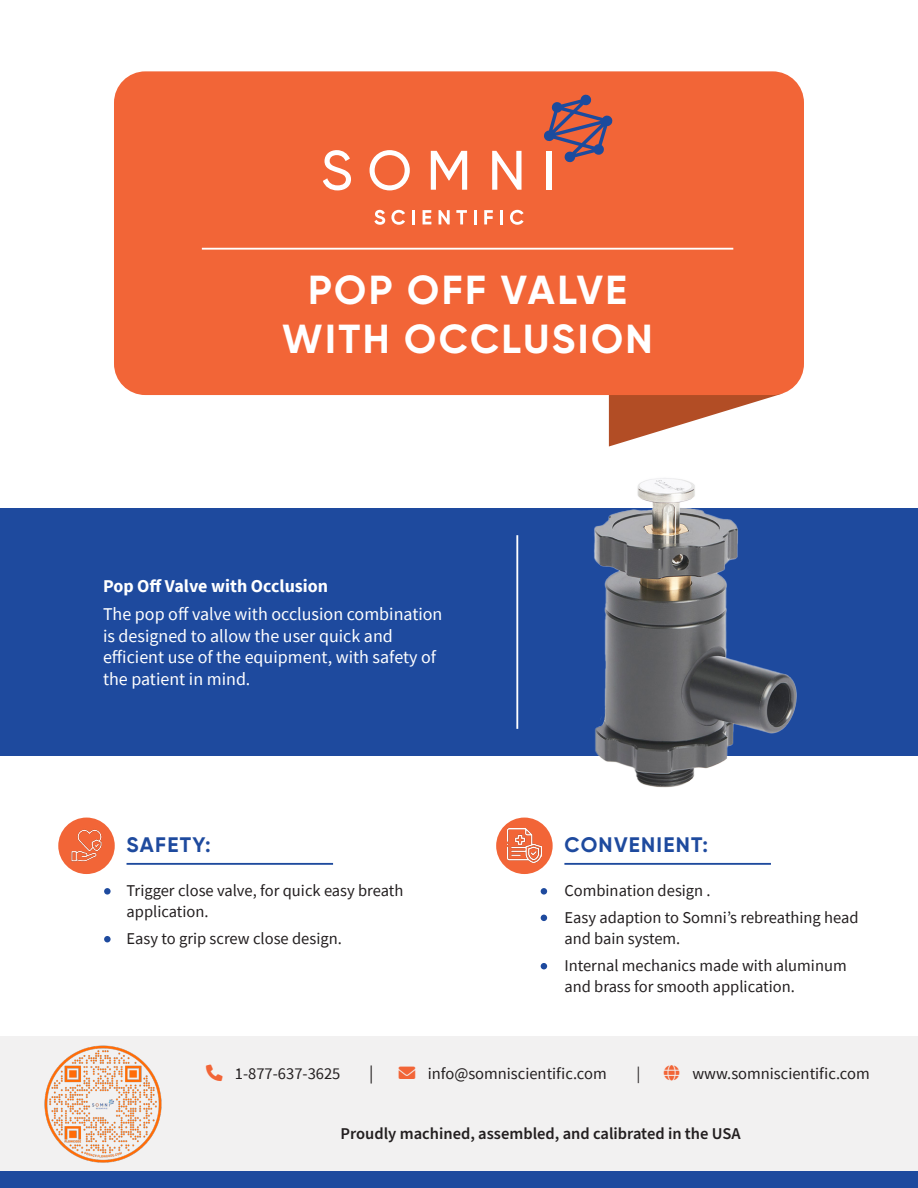
<style>
.page{position:relative;width:918px;height:1188px;background:#fff}
.page>*{position:absolute;margin:0;border:0;box-sizing:border-box;transform-origin:0 0}
.t1{font:700 40.5px/48.6px "Gilroy";letter-spacing:.06em;color:#fff;text-align:center}
.t2{font:700 21px "Gilroy";letter-spacing:.06em;color:#1e4a9e}
.t3{font:18px/21.6px "Source Sans Pro";color:#fff}
.t4{font:700 18px "Source Sans Pro";color:#fff}
.t5{font:18px "Source Sans Pro";color:#231f20}
.t6{font:16.5px/21px "Source Sans Pro";color:#231f20}
.t7{font:600 16.5px "Source Sans Pro";color:#231f20}
.s1{color:#f26537}
</style>
<div class="page">
<div style="left:0;top:1036px;width:918px;height:136px;background:#f2f1f1"></div>
<div style="left:0;top:1172px;width:918px;height:16px;background:#1e4a9e"></div>
<svg style="left:609px;top:393px;width:174px;height:53px"></svg>
<div style="left:114px;top:71px;width:690px;height:324px;background:#f26537;border-radius:31px"></div>
<svg style="left:544px;top:95px;width:68px;height:67px"></svg>
<svg style="left:323px;top:150px;width:28px;height:40px"></svg>
<svg style="left:370px;top:150px;width:40px;height:40px"></svg>
<svg style="left:431px;top:151px;width:36px;height:39px"></svg>
<svg style="left:492px;top:151px;width:30px;height:39px"></svg>
<div style="left:547px;top:151px;width:5px;height:39px;background:#fff"></div>
<svg style="left:374px;top:210px;width:11px;height:15px"></svg>
<svg style="left:391px;top:210px;width:14px;height:15px"></svg>
<hr style="left:412px;top:210px;width:3px;height:14px;background:#fff">
<svg style="left:423px;top:210px;width:8px;height:14px"></svg>
<svg style="left:439px;top:210px;width:11px;height:14px"></svg>
<svg style="left:456px;top:210px;width:11px;height:14px"></svg>
<svg style="left:474px;top:210px;width:2px;height:14px"></svg>
<svg style="left:484px;top:210px;width:9px;height:14px"></svg>
<hr style="left:500px;top:210px;width:3px;height:14px;background:#fff">
<svg style="left:510px;top:210px;width:14px;height:15px"></svg>
<hr style="left:202px;top:248px;width:531px;height:2px;background:#fff">
<hr style="left:127px;top:863px;width:206px;height:2px;background:#1e4a9e">
<hr style="left:564px;top:863px;width:207px;height:2px;background:#1e4a9e">
<div style="left:104px;top:888px;width:7px;height:7px;background:#1e4a9e;border-radius:50%"></div>
<div style="left:104px;top:936px;width:7px;height:6px;background:#1e4a9e;border-radius:50%"></div>
<svg style="left:541px;top:915px;width:6px;height:6px"></svg>
<svg style="left:541px;top:963px;width:6px;height:6px"></svg>
<div style="left:541px;top:888px;width:6px;height:7px;background:#1e4a9e;border-radius:50%"></div>
<div style="left:58px;top:818px;width:57px;height:56px;background:#f26537;border-radius:50%"></div>
<img style="left:71px;top:829px;width:31px;height:33px">
<div style="left:496px;top:818px;width:57px;height:56px;background:#f26537;border-radius:50%"></div>
<img style="left:508px;top:829px;width:33px;height:34px">
<img style="left:44px;top:1045px;width:118px;height:118px">
<div style="left:0;top:508px;width:918px;height:248px;background:#1e4a9e"></div>
<img style="left:594px;top:478px;width:203px;height:310px">
<hr style="left:516px;top:535px;width:2px;height:194px;background:#fff">
<p class="t1" style="left:282px;top:266px;width:372px">POP OFF VALVE<br>WITH OCCLUSION</p>
<p class="t4" style="left:103px;top:574px;width:227px">Pop Off Valve with Occlusion</p>
<p class="t3" style="left:103px;top:603px;width:341px">The pop off valve with occlusion combination is designed to allow the user quick and efficient use of the equipment, with safety of the patient in mind.</p>
<p class="t2" style="left:127px;top:832px;width:86px">SAFETY:</p>
<p class="t2" style="left:565px;top:832px;width:145px">CONVENIENT:</p>
<p class="t6" style="left:127px;top:880px;width:278px">Trigger close valve, for quick easy breath application.</p>
<p class="t6" style="left:127px;top:928px;width:217px">Easy to grip screw close design.</p>
<p class="t6" style="left:564px;top:880px;width:148px">Combination design .</p>
<p class="t6" style="left:564px;top:907px;width:296px">Easy adaption to Somni’s rebreathing head and bain system.</p>
<p class="t6" style="left:564px;top:955px;width:284px">Internal mechanics made with aluminum and brass for smooth application.</p>
<p class="t6" style="left:235px;top:1063px;width:107px">1-877-637-3625</p>
<p class="t5" style="left:369px;top:1061px;width:6px">|</p>
<p class="t6" style="left:399px;top:1063px;width:209px"><span class="s1">✉</span> info@somniscientific.com</p>
<p class="t6" style="left:636px;top:1063px;width:5px">|</p>
<p class="t6" style="left:692px;top:1063px;width:179px">www.somniscientific.com</p>
<p class="t7" style="left:341px;top:1122px;width:402px">Proudly machined, assembled, and calibrated in the USA</p>
</div>
